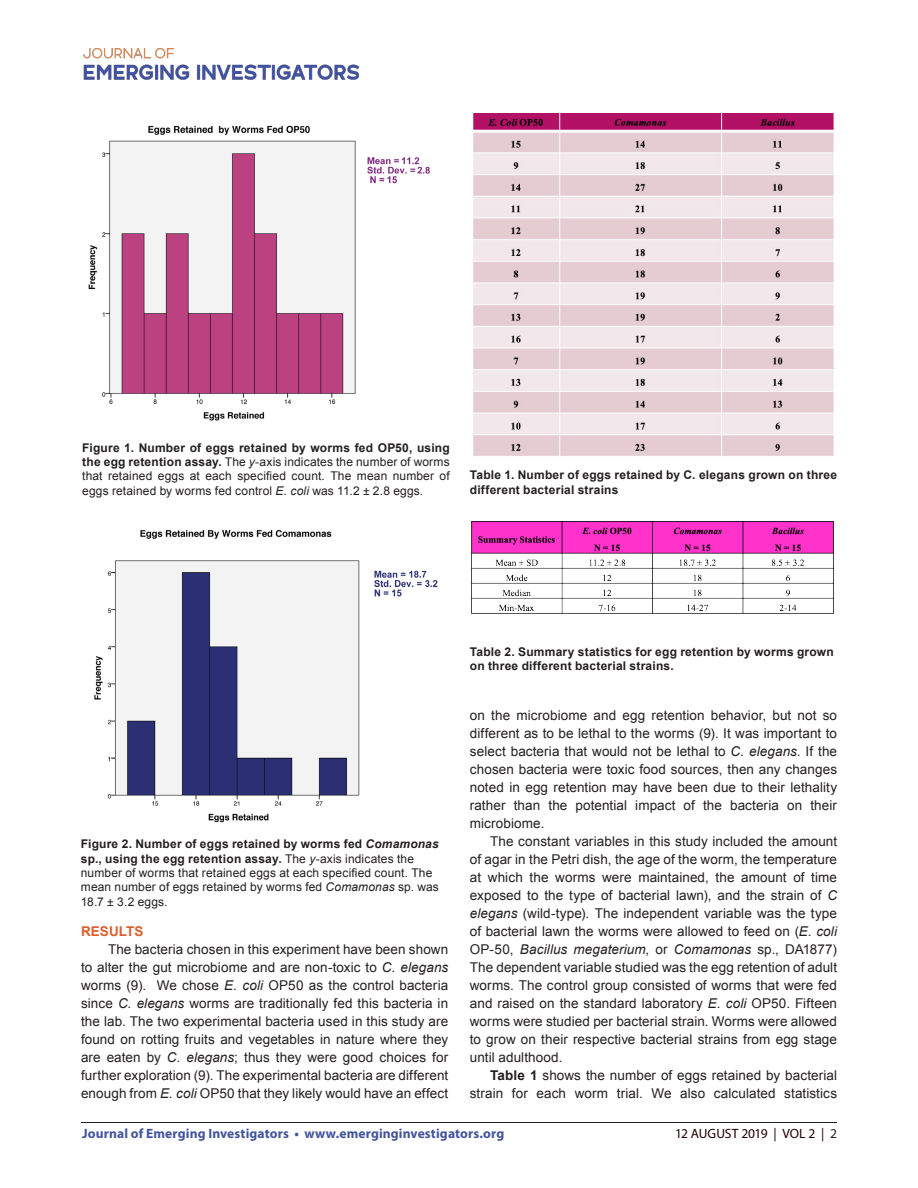
<style>
.page{position:relative;width:918px;height:1188px;background:#fff}
.page>*{position:absolute;margin:0;border:0;box-sizing:border-box;transform-origin:0 0}
.t1{font:13.5px/18px "Arial";letter-spacing:.005em;color:#231f20;text-align:justify}
.t2{font:700 13.5px "Myriad Pro";letter-spacing:.01em;color:#42549e}
.t3{font:13.5px "Myriad Pro";letter-spacing:-.005em;color:#230000}
.t4{font:700 13.5px "Arial";letter-spacing:.005em;color:#dc5f2b}
.t5{font:12px/14.4px "Arial";letter-spacing:.01em;color:#231f20;text-align:justify}
.t6{font:700 12px/14.4px "Arial";letter-spacing:.02em;color:#231f20}
.s1{font-weight:700}
.s2{font-style:italic}
.s3{font-weight:700;font-style:italic}
.s4{color:#231f20}
</style>
<div class="page">
<hr style="left:81px;top:1122px;width:756px;height:1px;background:#231f20">
<img style="left:83px;top:48px;width:277px;height:32px">
<img style="left:473px;top:114px;width:361px;height:342px">
<img style="left:472px;top:521px;width:362px;height:93px">
<img style="left:88px;top:125px;width:342px;height:296px">
<img style="left:94px;top:529px;width:344px;height:294px">
<p class="t5" style="left:82px;top:440px;width:369px"><span class="s1">Figure 1. Number of eggs retained by worms fed OP50, using the egg retention assay.</span> The <span class="s2">y</span>-axis indicates the number of worms that retained eggs at each specified count. The mean number of eggs retained by worms fed control <span class="s2">E. coli</span> was 11.2 ± 2.8 eggs.</p>
<p class="t6" style="left:470px;top:468px;width:369px">Table 1. Number of eggs retained by C. elegans grown on three different bacterial strains</p>
<p class="t5" style="left:81px;top:837px;width:360px;text-align:left"><span class="s1">Figure 2. Number of eggs retained by worms fed</span> <span class="s3">Comamonas </span><span class="s1">sp., using the egg retention assay.</span> The <span class="s2">y</span>-axis indicates the number of worms that retained eggs at each specified count. The mean number of eggs retained by worms fed <span class="s2">Comamonas</span> sp. was 18.7 ± 3.2 eggs.</p>
<p class="t4" style="left:81px;top:922px;width:64px">RESULTS</p>
<p class="t1" style="left:81px;top:940px;width:369px;text-indent:27px">The bacteria chosen in this experiment have been shown to alter the gut microbiome and are non-toxic to <span class="s2">C. elegans </span>worms (9). We chose <span class="s2">E. coli</span> OP50 as the control bacteria since <span class="s2">C. elegans</span> worms are traditionally fed this bacteria in the lab. The two experimental bacteria used in this study are found on rotting fruits and vegetables in nature where they are eaten by <span class="s2">C. elegans</span>; thus they were good choices for further exploration (9). The experimental bacteria are different enough from <span class="s2">E. coli</span> OP50 that they likely would have an effect</p>
<p class="t6" style="left:470px;top:645px;width:365px">Table 2. Summary statistics for egg retention by worms grown on three different bacterial strains.</p>
<p class="t1" style="left:470px;top:706px;width:369px">on the microbiome and egg retention behavior, but not so different as to be lethal to the worms (9). It was important to select bacteria that would not be lethal to <span class="s2">C. elegans</span>. If the chosen bacteria were toxic food sources, then any changes noted in egg retention may have been due to their lethality rather than the potential impact of the bacteria on their microbiome.</p>
<p class="t1" style="left:470px;top:832px;width:369px;text-indent:20px">The constant variables in this study included the amount of agar in the Petri dish, the age of the worm, the temperature at which the worms were maintained, the amount of time exposed to the type of bacterial lawn), and the strain of <span class="s2">C elegans</span> (wild-type). The independent variable was the type of bacterial lawn the worms were allowed to feed on (<span class="s2">E. coli </span>OP-50, <span class="s2">Bacillus megaterium</span>, or <span class="s2">Comamonas</span> sp., DA1877)<br>The dependent variable studied was the egg retention of adult worms. The control group consisted of worms that were fed and raised on the standard laboratory <span class="s2">E. coli</span> OP50. Fifteen worms were studied per bacterial strain. Worms were allowed to grow on their respective bacterial strains from egg stage until adulthood.</p>
<p class="t1" style="left:470px;top:1066px;width:369px;text-align:right"><span class="s1">Table 1</span> shows the number of eggs retained by bacterial strain for each worm trial. We also calculated statistics</p>
<p class="t2" style="left:82px;top:1125px;width:424px">Journal of Emerging Investigators • www.emerginginvestigators.org</p>
<p class="t3" style="left:675px;top:1125px;width:163px">12 AUGUST 2019 | VOL 2 | <span class="s4">2</span></p>
</div>
